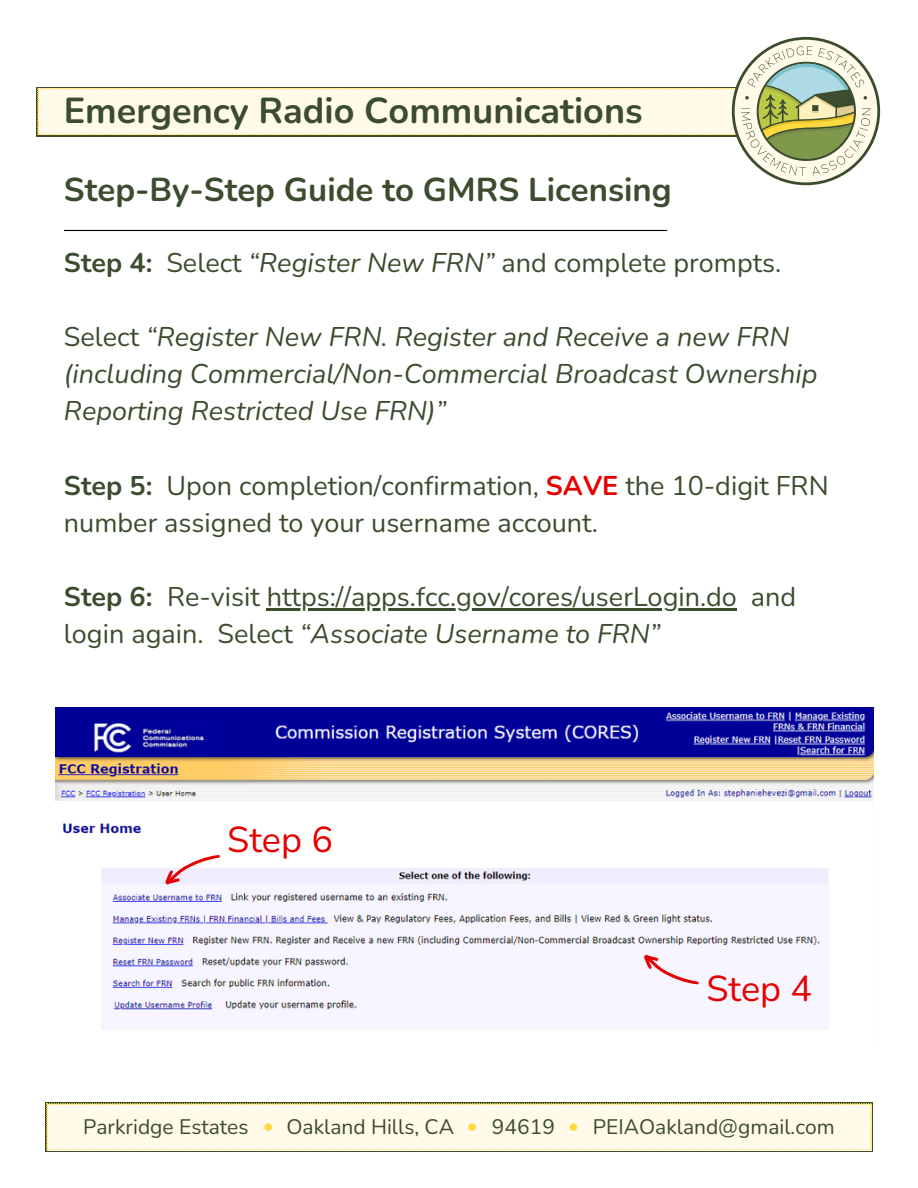
<style>
.page{position:relative;width:918px;height:1188px;background:#fff}
.page>*{position:absolute;margin:0;border:0;box-sizing:border-box;transform-origin:0 0}
.t1{font:700 36px "Nunito";color:#3c4c2e}
.t2{font:36px "Nunito";color:#e60000}
.t3{font:700 33px "Nunito";color:#3c4c2e}
.t4{font:27px/37.2px "Nunito";color:#3c4c2e}
.t5{font:italic 27px/37.2px "Nunito";color:#3c4c2e}
.t6{font:21px "Nunito";color:#3c4c2e}
.s1{font-weight:700}
.s2{font-style:italic}
.s3{font-style:normal}
.s4{font-weight:700;color:#e60000}
</style>
<div class="page">
<svg style="left:38px;top:37px;width:842px;height:148px"></svg>
<svg style="left:45px;top:1102px;width:828px;height:50px;background:#84885d"></svg>
<div style="left:47px;top:1104px;width:824px;height:46px;background:#fffae9"></div>
<div style="left:264px;top:1123px;width:8px;height:8px;background:#ffd940;border-radius:50%"></div>
<div style="left:570px;top:1123px;width:7px;height:8px;background:#ffd940;border-radius:50%"></div>
<div style="left:468px;top:1123px;width:8px;height:8px;background:#ffd940;border-radius:50%"></div>
<hr style="left:64px;top:230px;width:603px;height:1px;background:#000">
<img style="left:55px;top:708px;width:818px;height:321px">
<hr style="left:267px;top:608px;width:470px;height:2px;background:#3c4c2e">
<svg style="left:164px;top:855px;width:56px;height:30px"></svg>
<svg style="left:643px;top:955px;width:56px;height:29px"></svg>
<h1 class="t1" style="left:64px;top:87px;width:580px">Emergency Radio Communications</h1>
<h3 class="t3" style="left:64px;top:167px;width:609px">Step-By-Step Guide to GMRS Licensing</h3>
<h3 class="t4" style="left:64px;top:244px;width:719px"><span class="s1">Step 4:</span> Select <span class="s2">“Register New FRN”</span> and complete prompts.</h3>
<h3 class="t5" style="left:64px;top:319px;width:755px"><span class="s3">Select</span> “Register New FRN. Register and Receive a new FRN (including Commercial/Non-Commercial Broadcast Ownership<br>Reporting Restricted Use FRN)”</h3>
<h3 class="t4" style="left:64px;top:467px;width:766px"><span class="s1">Step 5:</span> Upon completion/confirmation, <span class="s4">SAVE</span> the 10-digit FRN number assigned to your username account.</h3>
<p class="t4" style="left:64px;top:578px;width:734px"><span class="s1">Step 6:</span> Re-visit https://apps.fcc.gov/cores/userLogin.do and</p>
<p class="t5" style="left:64px;top:616px;width:598px"><span class="s3">login again. Select</span> “Associate Username to FRN”</p>
<h2 class="t2" style="left:227px;top:815px;width:107px">Step 6</h2>
<p class="t2" style="left:706px;top:964px;width:107px">Step 4</p>
<p class="t6" style="left:83px;top:1113px;width:167px">Parkridge Estates</p>
<p class="t6" style="left:286px;top:1113px;width:169px">Oakland Hills, CA</p>
<p class="t6" style="left:492px;top:1113px;width:64px">94619</p>
<p class="t6" style="left:593px;top:1113px;width:243px">PEIAOakland@gmail.com</p>
</div>
